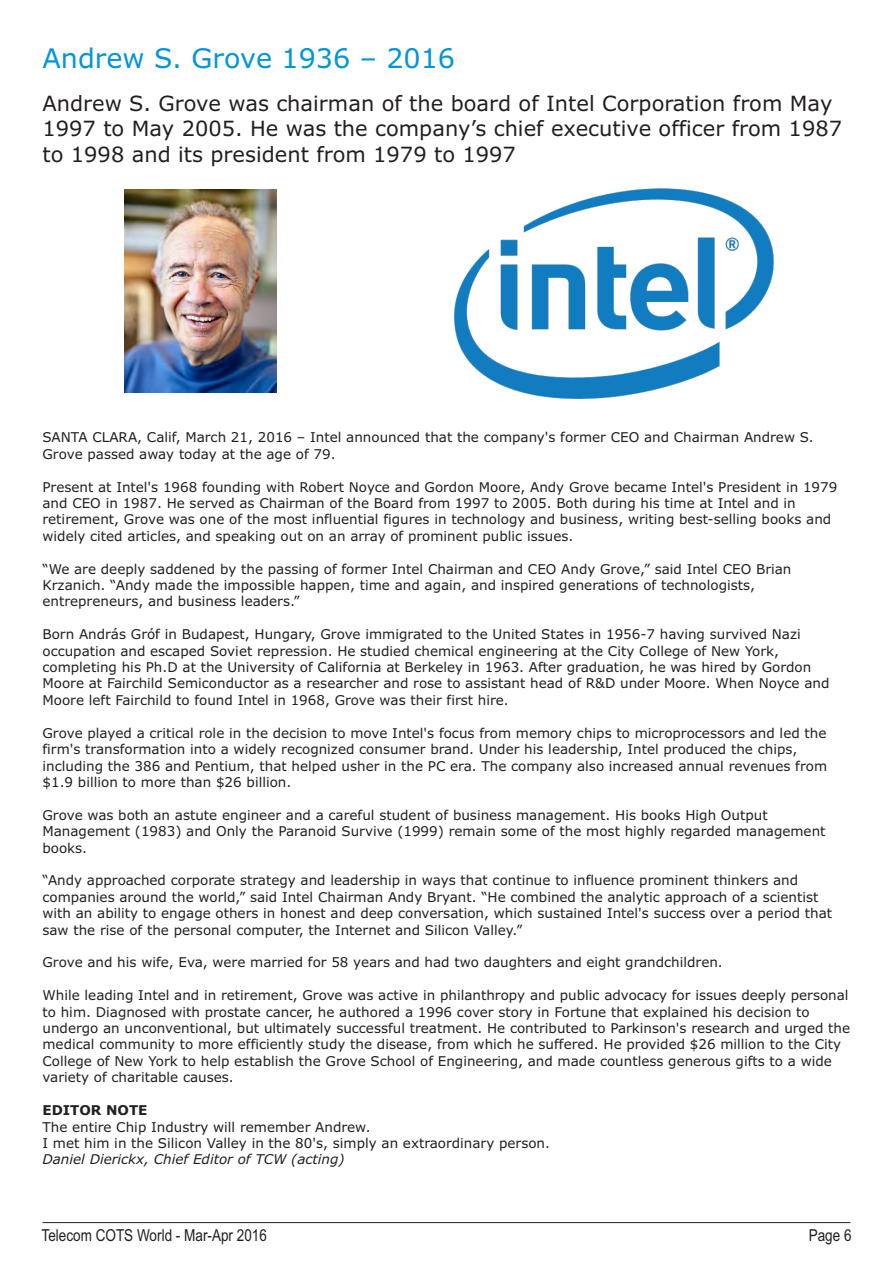
<style>
.page{position:relative;width:893px;height:1263px;background:#fff}
.page>*{position:absolute;margin:0;border:0;box-sizing:border-box;transform-origin:0 0}
.t1{font:27px "Verdana";color:#0095da}
.t2{font:21px/25.5px "Verdana";color:#231f20}
.t3{font:16.5px "Arial Narrow";color:#231f20}
.t4{font:13.5px/16.4px "Verdana";color:#231f20}
.t5{font:italic 13.5px "Verdana";color:#231f20}
.t6{font:700 13.5px "Verdana";color:#231f20}
</style>
<div class="page">
<img style="left:455px;top:188px;width:318px;height:211px">
<hr style="left:43px;top:1222px;width:807px;height:1px;background:#231f20">
<img style="left:125px;top:190px;width:152px;height:202px">
<h1 class="t1" style="left:43px;top:47px;width:414px">Andrew S. Grove 1936 – 2016</h1>
<h2 class="t2" style="left:43px;top:92px;width:801px">Andrew S. Grove was chairman of the board of Intel Corporation from May<br>1997 to May 2005. He was the company’s chief executive officer from 1987 to 1998 and its president from 1979 to 1997</h2>
<p class="t4" style="left:43px;top:430px;width:773px">SANTA CLARA, Calif, March 21, 2016 – Intel announced that the company's former CEO and Chairman Andrew S.<br>Grove passed away today at the age of 79.</p>
<p class="t4" style="left:43px;top:480px;width:796px">Present at Intel's 1968 founding with Robert Noyce and Gordon Moore, Andy Grove became Intel's President in 1979 and CEO in 1987. He served as Chairman of the Board from 1997 to 2005. Both during his time at Intel and in retirement, Grove was one of the most influential figures in technology and business, writing best-selling books and widely cited articles, and speaking out on an array of prominent public issues.</p>
<p class="t4" style="left:43px;top:562px;width:750px">“We are deeply saddened by the passing of former Intel Chairman and CEO Andy Grove,” said Intel CEO Brian<br>Krzanich. “Andy made the impossible happen, time and again, and inspired generations of technologists, entrepreneurs, and business leaders.”</p>
<p class="t4" style="left:43px;top:627px;width:788px">Born András Gróf in Budapest, Hungary, Grove immigrated to the United States in 1956-7 having survived Nazi occupation and escaped Soviet repression. He studied chemical engineering at the City College of New York, completing his Ph.D at the University of California at Berkeley in 1963. After graduation, he was hired by Gordon Moore at Fairchild Semiconductor as a researcher and rose to assistant head of R&amp;D under Moore. When Noyce and Moore left Fairchild to found Intel in 1968, Grove was their first hire.</p>
<p class="t4" style="left:43px;top:726px;width:786px">Grove played a critical role in the decision to move Intel's focus from memory chips to microprocessors and led the firm's transformation into a widely recognized consumer brand. Under his leadership, Intel produced the chips, including the 386 and Pentium, that helped usher in the PC era. The company also increased annual revenues from $1.9 billion to more than $26 billion.</p>
<p class="t4" style="left:42px;top:808px;width:784px">Grove was both an astute engineer and a careful student of business management. His books High Output<br>Management (1983) and Only the Paranoid Survive (1999) remain some of the most highly regarded management books.</p>
<p class="t4" style="left:42px;top:873px;width:791px">“Andy approached corporate strategy and leadership in ways that continue to influence prominent thinkers and companies around the world,” said Intel Chairman Andy Bryant. “He combined the analytic approach of a scientist with an ability to engage others in honest and deep conversation, which sustained Intel's success over a period that saw the rise of the personal computer, the Internet and Silicon Valley.”</p>
<p class="t4" style="left:42px;top:955px;width:682px">Grove and his wife, Eva, were married for 58 years and had two daughters and eight grandchildren.</p>
<p class="t4" style="left:42px;top:988px;width:809px">While leading Intel and in retirement, Grove was active in philanthropy and public advocacy for issues deeply personal to him. Diagnosed with prostate cancer, he authored a 1996 cover story in Fortune that explained his decision to undergo an unconventional, but ultimately successful treatment. He contributed to Parkinson's research and urged the medical community to more efficiently study the disease, from which he suffered. He provided $26 million to the City College of New York to help establish the Grove School of Engineering, and made countless generous gifts to a wide variety of charitable causes.</p>
<p class="t6" style="left:42px;top:1105px;width:106px">EDITOR NOTE</p>
<p class="t4" style="left:42px;top:1119px;width:509px">The entire Chip Industry will remember Andrew.<br>I met him in the Silicon Valley in the 80's, simply an extraordinary person.</p>
<p class="t5" style="left:42px;top:1154px;width:304px">Daniel Dierickx, Chief Editor of TCW (acting)</p>
<p class="t3" style="left:42px;top:1229px;width:227px">Telecom COTS World - Mar-Apr 2016</p>
<p class="t3" style="left:809px;top:1229px;width:44px">Page 6</p>
</div>
